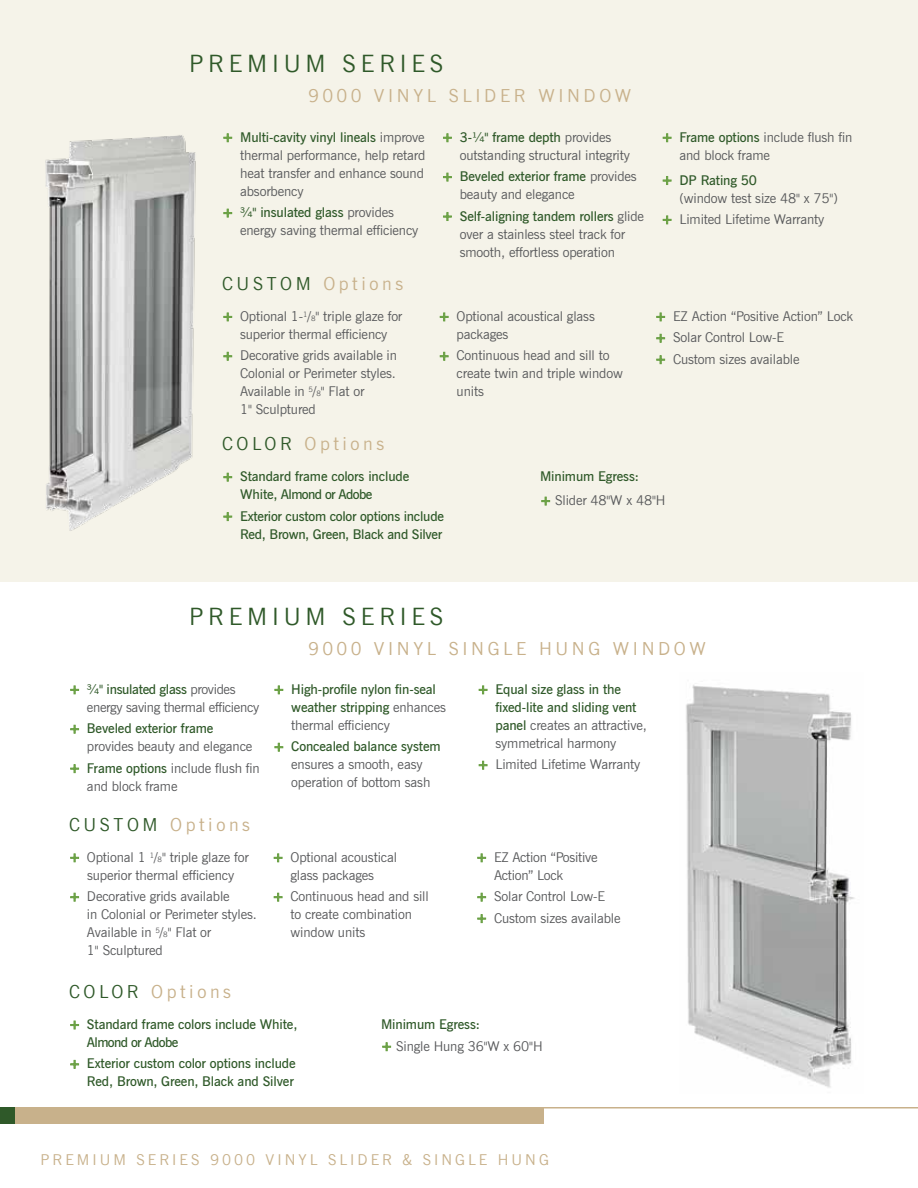
<style>
.page{position:relative;width:918px;height:1188px;background:#fff}
.page>*{position:absolute;margin:0;border:0;box-sizing:border-box;transform-origin:0 0}
.t1{font:24px "News Gothic BT";letter-spacing:.2em;color:#2f5929}
.t2{font:18px "News Gothic BT";letter-spacing:.2em;color:#c8b18b}
.t3{font:15px "News Gothic BT";letter-spacing:.2em;color:#c8b18b}
.t4{font:13.5px/18px "News Gothic BT";letter-spacing:-.01em;color:#58595b}
.t5{font:600 13.5px/18px "News Gothic BT";letter-spacing:-.01em;color:#2f5929}
.s1{font-weight:700;color:#6aa044}
.s2{font-weight:600;color:#2f5929}
.s3{color:#2f5929}
.s4{font-size:7.35px}
.s5{font-weight:400;color:#58595b}
</style>
<div class="page">
<div style="left:0;top:0;width:918px;height:581px;background:#f5f3e9"></div>
<svg style="left:70px;top:685px;width:9px;height:10px"></svg>
<svg style="left:70px;top:724px;width:9px;height:10px"></svg>
<svg style="left:70px;top:764px;width:9px;height:9px"></svg>
<svg style="left:274px;top:685px;width:10px;height:10px"></svg>
<svg style="left:274px;top:742px;width:10px;height:10px"></svg>
<svg style="left:478px;top:685px;width:10px;height:10px"></svg>
<svg style="left:478px;top:760px;width:10px;height:10px"></svg>
<svg style="left:223px;top:133px;width:9px;height:10px"></svg>
<svg style="left:223px;top:208px;width:9px;height:10px"></svg>
<svg style="left:443px;top:133px;width:9px;height:10px"></svg>
<svg style="left:443px;top:172px;width:9px;height:10px"></svg>
<svg style="left:443px;top:212px;width:9px;height:9px"></svg>
<svg style="left:662px;top:133px;width:10px;height:10px"></svg>
<svg style="left:662px;top:176px;width:10px;height:9px"></svg>
<svg style="left:662px;top:215px;width:10px;height:10px"></svg>
<svg style="left:382px;top:1042px;width:9px;height:9px"></svg>
<svg style="left:70px;top:1020px;width:9px;height:10px"></svg>
<svg style="left:70px;top:1060px;width:9px;height:9px"></svg>
<img style="left:686px;top:685px;width:169px;height:403px">
<svg style="left:223px;top:312px;width:9px;height:10px"></svg>
<svg style="left:223px;top:352px;width:9px;height:9px"></svg>
<svg style="left:440px;top:312px;width:9px;height:10px"></svg>
<svg style="left:440px;top:352px;width:9px;height:9px"></svg>
<svg style="left:656px;top:312px;width:9px;height:10px"></svg>
<svg style="left:656px;top:334px;width:9px;height:9px"></svg>
<svg style="left:656px;top:355px;width:9px;height:9px"></svg>
<svg style="left:70px;top:853px;width:9px;height:10px"></svg>
<svg style="left:70px;top:892px;width:9px;height:10px"></svg>
<svg style="left:273px;top:853px;width:10px;height:10px"></svg>
<svg style="left:273px;top:892px;width:10px;height:10px"></svg>
<svg style="left:477px;top:853px;width:9px;height:10px"></svg>
<svg style="left:477px;top:892px;width:9px;height:10px"></svg>
<svg style="left:477px;top:914px;width:9px;height:9px"></svg>
<svg style="left:223px;top:472px;width:9px;height:10px"></svg>
<svg style="left:223px;top:512px;width:9px;height:9px"></svg>
<svg style="left:541px;top:496px;width:9px;height:10px"></svg>
<img style="left:45px;top:135px;width:151px;height:396px">
<div style="left:0;top:1107px;width:543px;height:16px;background:#c8b18b"></div>
<hr style="left:298px;top:1107px;width:620px;height:1px;background:#c8b18b">
<div style="left:0;top:1107px;width:15px;height:16px;background:#2f5929"></div>
<h1 class="t1" style="left:189px;top:49px;width:256px">PREMIUM SERIES</h1>
<h2 class="t2" style="left:308px;top:85px;width:325px">9000 VINYL SLIDER WINDOW</h2>
<p class="t4" style="left:240px;top:128px;width:187px;text-align:justify;text-indent:-18px"><span class="s1">+</span> <span class="s2">Multi-cavity vinyl lineals</span> improve thermal performance, help retard heat transfer and enhance sound absorbency</p>
<p class="t4" style="left:240px;top:203px;width:180px;text-indent:-18px"><span class="s1">+</span> <span class="s2">¾" insulated glass</span> provides energy saving thermal efficiency</p>
<h2 class="t2" style="left:222px;top:273px;width:183px"><span class="s3">CUSTOM</span> Options</h2>
<p class="t4" style="left:222px;top:307px;width:182px;text-align:center"><span class="s1">+</span> Optional 1-<sup>1</sup>/<span class="s4">8</span>" triple glaze for superior thermal efficiency</p>
<p class="t4" style="left:240px;top:346px;width:158px;text-indent:-18px"><span class="s1">+</span> Decorative grids available in<br>Colonial or Perimeter styles.<br>Available in <sup>5</sup>/<span class="s4">8</span>" Flat or<br>1" Sculptured</p>
<p class="t4" style="left:460px;top:128px;width:172px;text-indent:-18px"><span class="s1">+</span> <span class="s2">3-¼" frame depth</span> provides outstanding structural integrity</p>
<p class="t4" style="left:460px;top:167px;width:178px;text-indent:-18px"><span class="s1">+</span> <span class="s2">Beveled exterior frame</span> provides beauty and elegance</p>
<p class="t4" style="left:460px;top:207px;width:186px;text-indent:-18px"><span class="s1">+</span> <span class="s2">Self-aligning tandem rollers</span> glide over a stainless steel track for smooth, effortless operation</p>
<p class="t4" style="left:457px;top:307px;width:140px;text-indent:-18px"><span class="s1">+</span> Optional acoustical glass packages</p>
<p class="t4" style="left:457px;top:346px;width:168px;text-indent:-18px"><span class="s1">+</span> Continuous head and sill to create twin and triple window units</p>
<p class="t4" style="left:680px;top:128px;width:174px;text-indent:-18px"><span class="s1">+</span> <span class="s2">Frame options</span> include flush fin and block frame</p>
<p class="t4" style="left:680px;top:171px;width:160px;text-indent:-18px"><span class="s1">+</span> <span class="s2">DP Rating 50<br></span>(window test size 48" x 75")</p>
<p class="t4" style="left:662px;top:210px;width:164px"><span class="s1">+</span> Limited Lifetime Warranty</p>
<p class="t4" style="left:655px;top:305px;width:200px;line-height:21.3px"><span class="s1">+</span> EZ Action “Positive Action” Lock <span class="s1">+</span> Solar Control Low-E<br><span class="s1">+</span> Custom sizes available</p>
<h2 class="t2" style="left:222px;top:432px;width:164px"><span class="s3">COLOR</span> Options</h2>
<p class="t5" style="left:240px;top:467px;width:171px;text-indent:-18px"><span class="s1">+</span> Standard frame colors include<br>White, Almond or Adobe</p>
<p class="t5" style="left:222px;top:507px;width:223px;text-align:right"><span class="s1">+</span> Exterior custom color options include<br>Red, Brown, Green, Black and Silver</p>
<p class="t4" style="left:540px;top:464px;width:127px;line-height:24px"><span class="s2">Minimum Egress:<br></span><span class="s1">+</span> Slider 48"W x 48"H</p>
<h1 class="t1" style="left:189px;top:602px;width:256px">PREMIUM SERIES</h1>
<h2 class="t2" style="left:308px;top:638px;width:399px">9000 VINYL SINGLE HUNG WINDOW</h2>
<p class="t4" style="left:87px;top:680px;width:174px;text-indent:-18px"><span class="s1">+</span> <span class="s2">¾" insulated glass</span> provides energy saving thermal efficiency</p>
<p class="t4" style="left:87px;top:719px;width:167px;text-indent:-18px"><span class="s1">+</span> <span class="s2">Beveled exterior frame </span>provides beauty and elegance</p>
<p class="t4" style="left:87px;top:759px;width:174px;text-indent:-18px"><span class="s1">+</span> <span class="s2">Frame options</span> include flush fin and block frame</p>
<p class="t5" style="left:291px;top:680px;width:156px;text-indent:-18px"><span class="s1">+</span> High-profile nylon fin-seal weather stripping <span class="s5">enhances thermal efficiency</span></p>
<p class="t4" style="left:273px;top:737px;width:169px;text-align:center"><span class="s1">+</span> <span class="s2">Concealed balance system </span>ensures a smooth, easy operation of bottom sash</p>
<p class="t5" style="left:495px;top:680px;width:153px;text-indent:-18px"><span class="s1">+</span> Equal size glass in the fixed-lite and sliding vent panel <span class="s5">creates an attractive, symmetrical harmony</span></p>
<p class="t4" style="left:477px;top:755px;width:164px"><span class="s1">+</span> Limited Lifetime Warranty</p>
<h2 class="t2" style="left:69px;top:814px;width:183px"><span class="s3">CUSTOM</span> Options</h2>
<p class="t4" style="left:69px;top:848px;width:181px;text-align:center"><span class="s1">+</span> Optional 1 <sup>1</sup>/<span class="s4">8</span>" triple glaze for superior thermal efficiency</p>
<p class="t4" style="left:87px;top:887px;width:172px;text-indent:-18px"><span class="s1">+</span> Decorative grids available<br>in Colonial or Perimeter styles.<br>Available in <sup>5</sup>/<span class="s4">8</span>" Flat or<br>1" Sculptured</p>
<p class="t4" style="left:273px;top:848px;width:126px;text-align:center"><span class="s1">+</span> Optional acoustical glass packages</p>
<p class="t4" style="left:291px;top:887px;width:140px;text-indent:-18px"><span class="s1">+</span> Continuous head and sill to create combination window units</p>
<p class="t4" style="left:494px;top:848px;width:105px;text-indent:-18px"><span class="s1">+</span> EZ Action “Positive<br>Action” Lock</p>
<p class="t4" style="left:476px;top:886px;width:146px;line-height:21.3px"><span class="s1">+</span> Solar Control Low-E<br><span class="s1">+</span> Custom sizes available</p>
<h2 class="t2" style="left:69px;top:980px;width:164px"><span class="s3">COLOR</span> Options</h2>
<p class="t5" style="left:87px;top:1015px;width:212px;text-indent:-18px"><span class="s1">+</span> Standard frame colors include White,<br>Almond or Adobe</p>
<p class="t5" style="left:69px;top:1055px;width:228px;text-align:right"><span class="s1">+</span> Exterior custom color options include<br>Red, Brown, Green, Black and Silver</p>
<p class="t4" style="left:381px;top:1014px;width:163px;line-height:21.3px"><span class="s2">Minimum Egress:<br></span><span class="s1">+</span> Single Hung 36"W x 60"H</p>
<p class="t3" style="left:40px;top:1150px;width:510px">PREMIUM SERIES 9000 VINYL SLIDER &amp; SINGLE HUNG</p>
</div>
